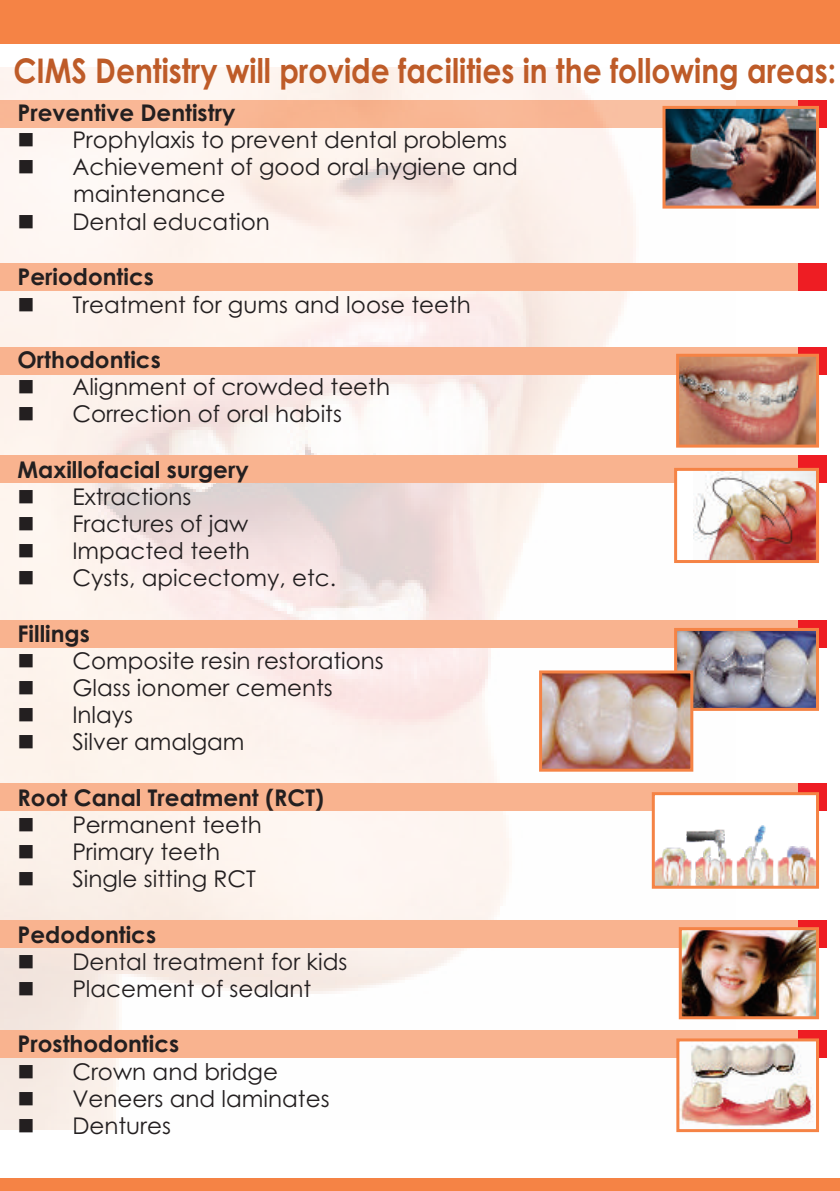
<style>
.page{position:relative;width:840px;height:1191px;background:#fff}
.page>*{position:absolute;margin:0;border:0;box-sizing:border-box;transform-origin:0 0}
.t1{font:700 34px "Century Gothic";color:#be5b28;scale:.87 1}
.t2{font:23px/27.2px "Century Gothic";color:#231f20}
.t3{font:700 23px "Century Gothic";color:#231f20}
</style>
<div class="page">
<div style="left:0;top:1178px;width:839px;height:13px;background:#f58345"></div>
<div style="left:0;top:0;width:839px;height:44px;background:#f58345"></div>
<div style="left:797px;top:100px;width:29px;height:28px;background:#ee1d23"></div>
<div style="left:0;top:263px;width:797px;height:28px;background:#f9b38f"></div>
<div style="left:797px;top:263px;width:29px;height:28px;background:#ee1d23"></div>
<div style="left:0;top:347px;width:797px;height:27px;background:#f9b38f"></div>
<div style="left:797px;top:347px;width:29px;height:27px;background:#ee1d23"></div>
<div style="left:0;top:455px;width:797px;height:28px;background:#f9b38f"></div>
<div style="left:797px;top:455px;width:29px;height:28px;background:#ee1d23"></div>
<div style="left:0;top:620px;width:797px;height:27px;background:#f9b38f"></div>
<div style="left:797px;top:620px;width:29px;height:27px;background:#ee1d23"></div>
<div style="left:0;top:783px;width:797px;height:28px;background:#f9b38f"></div>
<div style="left:797px;top:783px;width:29px;height:28px;background:#ee1d23"></div>
<div style="left:0;top:920px;width:797px;height:27px;background:#f9b38f"></div>
<div style="left:797px;top:920px;width:29px;height:27px;background:#ee1d23"></div>
<div style="left:0;top:1030px;width:797px;height:28px;background:#f9b38f"></div>
<div style="left:797px;top:1030px;width:29px;height:28px;background:#ee1d23"></div>
<img style="left:679px;top:358px;width:135px;height:85px">
<div style="left:675px;top:354px;width:143px;height:93px;border:3px solid #f58345"></div>
<div style="left:675px;top:469px;width:142px;height:92px;background:#fff"></div>
<img style="left:693px;top:472px;width:121px;height:87px">
<div style="left:673px;top:468px;width:145px;height:95px;border:3px solid #f58345"></div>
<img style="left:666px;top:110px;width:148px;height:95px">
<div style="left:662px;top:106px;width:156px;height:103px;border:3px solid #f58345"></div>
<img style="left:677px;top:632px;width:137px;height:75px">
<div style="left:673px;top:628px;width:145px;height:83px;border:3px solid #f58345"></div>
<img style="left:542px;top:674px;width:147px;height:93px">
<div style="left:538px;top:670px;width:155px;height:101px;border:3px solid #f58345"></div>
<div style="left:653px;top:793px;width:164px;height:94px;background:#fff"></div>
<img style="left:655px;top:825px;width:159px;height:59px">
<div style="left:651px;top:792px;width:167px;height:96px;border:3px solid #f58345"></div>
<img style="left:682px;top:931px;width:132px;height:84px">
<div style="left:678px;top:927px;width:140px;height:92px;border:3px solid #f58345"></div>
<img style="left:680px;top:1042px;width:134px;height:86px">
<div style="left:676px;top:1038px;width:142px;height:94px;border:3px solid #f58345"></div>
<h1 class="t1" style="left:13px;top:57px;width:946px">CIMS Dentistry will provide facilities in the following areas:</h1>
<p class="t3" style="left:18px;top:103px;width:219px">Preventive Dentistry</p>
<p class="t2" style="left:18px;top:128px;width:490px">■ Prophylaxis to prevent dental problems</p>
<p class="t2" style="left:73px;top:155px;width:446px;text-indent:-55px">■ Achievement of good oral hygiene and maintenance</p>
<p class="t2" style="left:18px;top:210px;width:254px">■ Dental education</p>
<p class="t3" style="left:18px;top:268px;width:138px">Periodontics</p>
<p class="t2" style="left:18px;top:293px;width:454px">■ Treatment for gums and loose teeth</p>
<p class="t3" style="left:18px;top:350px;width:145px">Orthodontics</p>
<p class="t2" style="left:18px;top:375px;width:374px">■ Alignment of crowded teeth</p>
<p class="t2" style="left:18px;top:402px;width:326px">■ Correction of oral habits</p>
<p class="t3" style="left:18px;top:460px;width:232px">Maxillofacial surgery</p>
<p class="t2" style="left:18px;top:485px;width:175px">■ Extractions</p>
<p class="t2" style="left:18px;top:512px;width:232px">■ Fractures of jaw</p>
<p class="t2" style="left:18px;top:539px;width:234px">■ Impacted teeth</p>
<p class="t2" style="left:18px;top:566px;width:320px">■ Cysts, apicectomy, etc.</p>
<p class="t3" style="left:18px;top:624px;width:74px">Fillings</p>
<p class="t2" style="left:18px;top:649px;width:367px">■ Composite resin restorations</p>
<p class="t2" style="left:18px;top:676px;width:316px">■ Glass ionomer cements</p>
<p class="t2" style="left:18px;top:703px;width:117px">■ Inlays</p>
<p class="t2" style="left:18px;top:730px;width:228px">■ Silver amalgam</p>
<p class="t3" style="left:18px;top:788px;width:307px">Root Canal Treatment (RCT)</p>
<p class="t2" style="left:18px;top:813px;width:246px">■ Permanent teeth</p>
<p class="t2" style="left:18px;top:840px;width:204px">■ Primary teeth</p>
<p class="t2" style="left:18px;top:867px;width:240px">■ Single sitting RCT</p>
<p class="t3" style="left:18px;top:925px;width:140px">Pedodontics</p>
<p class="t2" style="left:18px;top:950px;width:331px">■ Dental treatment for kids</p>
<p class="t2" style="left:18px;top:977px;width:295px">■ Placement of sealant</p>
<p class="t3" style="left:18px;top:1035px;width:163px">Prosthodontics</p>
<p class="t2" style="left:18px;top:1059px;width:262px">■ Crown and bridge</p>
<p class="t2" style="left:18px;top:1086px;width:313px">■ Veneers and laminates</p>
<p class="t2" style="left:18px;top:1114px;width:155px">■ Dentures</p>
</div>
